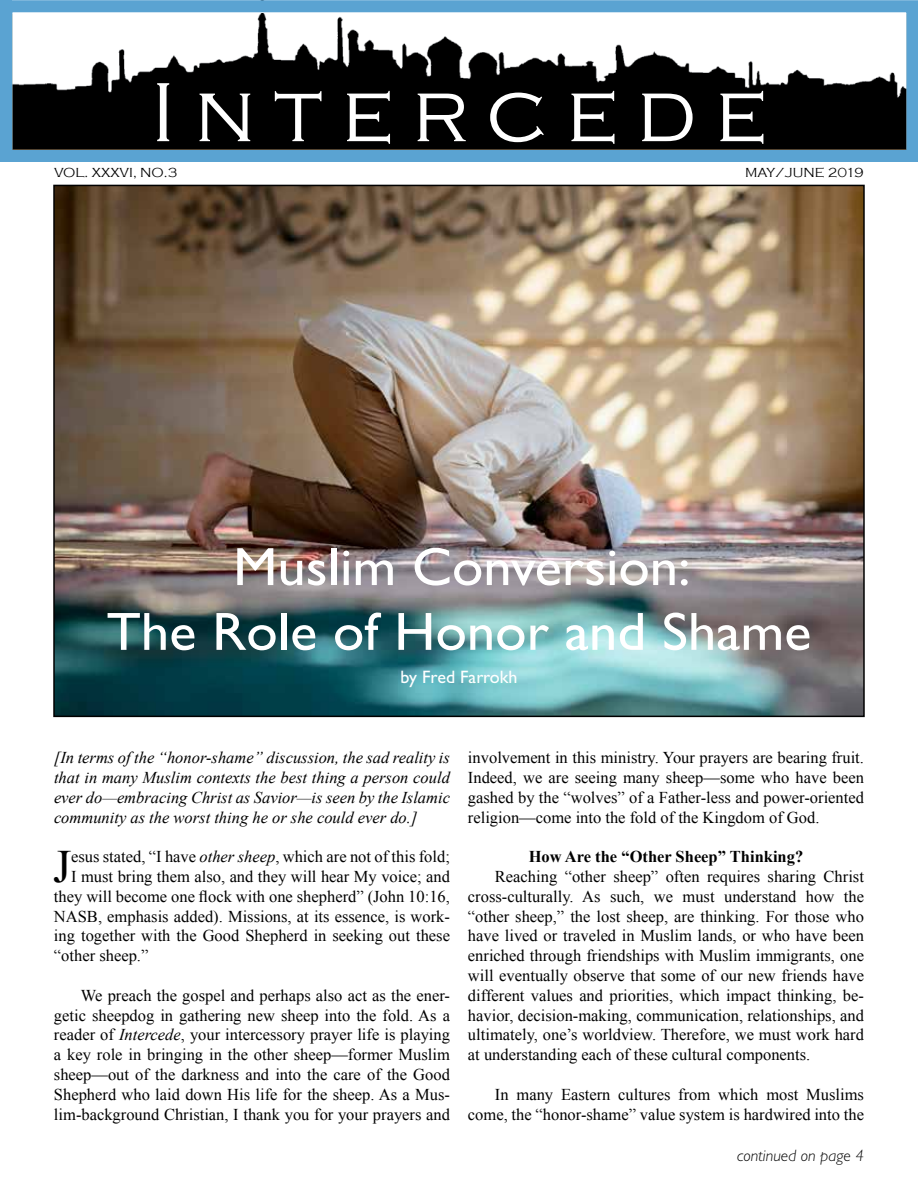
<style>
.page{position:relative;width:918px;height:1188px;background:#fff}
.page>*{position:absolute;margin:0;border:0;box-sizing:border-box;transform-origin:0 0}
.t1{font:300 87px "Copperplate Gothic";color:#fff}
.t2{font:54px/64.8px "Gill Sans";color:#fff;text-align:center;scale:1.05 1}
.t3{font:46.35px "Times New Roman";color:#000}
.t4{font:18px "Gill Sans";color:#fff}
.t5{font:16.5px/19.8px "Times New Roman";color:#000;text-align:justify}
.t6{font:italic 16.5px/19.8px "Times New Roman";color:#000;text-align:justify}
.t7{font:700 16.5px "Times New Roman";color:#000}
.t8{font:italic 300 16.5px "Gill Sans";color:#000}
.t9{font:300 13.5px "Copperplate Gothic";color:#000}
.s1{font-style:italic}
</style>
<div class="page">
<svg style="left:13px;top:14px;width:892px;height:135px;fill:#000"></svg>
<div style="left:0;top:0;width:918px;height:162px;border:12px solid #5aa3d2"></div>
<img style="left:56px;top:188px;width:806px;height:526px">
<h1 class="t1" style="left:151px;top:65px;width:618px">Intercede</h1>
<p class="t9" style="left:54px;top:165px;width:125px">VOL. XXXVI, NO.3</p>
<p class="t9" style="left:745px;top:165px;width:120px">MAY/JUNE 2019</p>
<h2 class="t2" style="left:107px;top:535px;width:673px">Muslim Conversion:<br>The Role of Honor and Shame</h2>
<p class="t4" style="left:400px;top:667px;width:119px">by Fred Farrokh</p>
<p class="t6" style="left:54px;top:747px;width:398px">[In terms of the “honor-shame” discussion, the sad reality is that in many Muslim contexts the best thing a person could ever do—embracing Christ as Savior—is seen by the Islamic community as the worst thing he or she could ever do.]</p>
<h3 class="t3" style="left:53px;top:840px;width:20px">J</h3>
<p class="t5" style="left:71px;top:846px;width:380px">esus stated, “I have <span class="s1">other sheep</span>, which are not of this fold;</p>
<p class="t5" style="left:71px;top:866px;width:380px">I must bring them also, and they will hear My voice; and</p>
<p class="t5" style="left:54px;top:886px;width:398px">they will become one flock with one shepherd” (John 10:16,</p>
<p class="t5" style="left:54px;top:906px;width:397px">NASB, emphasis added). Missions, at its essence, is work-</p>
<p class="t5" style="left:54px;top:926px;width:398px">ing together with the Good Shepherd in seeking out these</p>
<p class="t5" style="left:54px;top:945px;width:96px">“other sheep.”</p>
<p class="t5" style="left:54px;top:985px;width:398px;text-indent:27px">We preach the gospel and perhaps also act as the ener&shy;getic sheepdog in gathering new sheep into the fold. As a reader of <span class="s1">Intercede</span>, your intercessory prayer life is playing a key role in bringing in the other sheep—former Muslim sheep—out of the darkness and into the care of the Good Shepherd who laid down His life for the sheep. As a Mus&shy;lim-background Christian, I thank you for your prayers and</p>
<p class="t5" style="left:468px;top:747px;width:398px">involvement in this ministry. Your prayers are bearing fruit.<br>Indeed, we are seeing many sheep—some who have been gashed by the “wolves” of a Father-less and power-oriented religion—come into the fold of the Kingdom of God.</p>
<p class="t7" style="left:529px;top:847px;width:276px">How Are the “Other Sheep” Thinking?</p>
<p class="t5" style="left:468px;top:866px;width:398px;text-indent:27px">Reaching “other sheep” often requires sharing Christ cross-culturally. As such, we must understand how the “other sheep,” the lost sheep, are thinking. For those who have lived or traveled in Muslim lands, or who have been enriched through friendships with Muslim immigrants, one will eventually observe that some of our new friends have different values and priorities, which impact thinking, be&shy;havior, decision-making, communication, relationships, and ultimately, one’s worldview. Therefore, we must work hard at understanding each of these cultural components.</p>
<p class="t5" style="left:468px;top:1084px;width:398px;text-align:right">In many Eastern cultures from which most Muslims come, the “honor-shame” value system is hardwired into the</p>
<p class="t8" style="left:737px;top:1147px;width:129px">continued on page 4</p>
</div>
